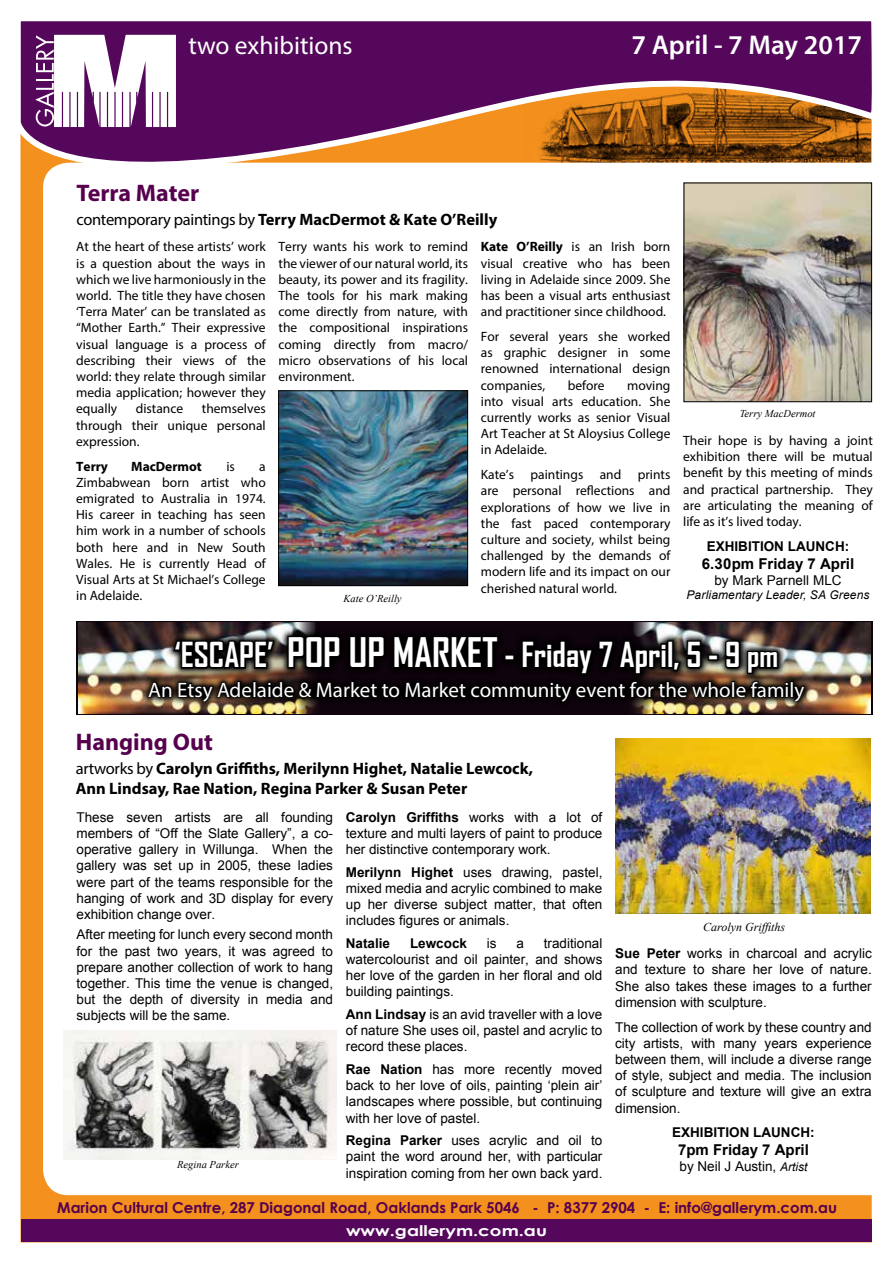
<style>
.page{position:relative;width:893px;height:1263px;background:#fff}
.page>*{position:absolute;margin:0;border:0;box-sizing:border-box;transform-origin:0 0}
.t1{font:700 33px "Agency FB";color:#fff}
.t2{font:600 27.15px "Myriad Pro";color:#fff}
.t3{font:25.5px "Myriad Pro";color:#fff}
.t4{font:700 24px "Myriad Pro";color:#56004e}
.t5{font:21px "Myriad Pro";color:#fff}
.t6{font:700 16.5px/19.8px "Myriad Pro";color:#000}
.t7{font:700 15px "Century Gothic";color:#56004e}
.t8{font:700 15px "Arial";color:#000}
.t9{font:700 14.7px "Century Gothic";color:#fff;scale:1.24 1}
.t10{font:13.5px/16.2px "Myriad Pro";color:#000;text-align:justify}
.t11{font:13.5px/16.2px "Arial";color:#000;text-align:justify}
.t12{font:700 13.5px "Arial";color:#000}
.t13{font:700 13.5px "Myriad Pro";color:#000}
.t14{font:italic 12px "Arial";letter-spacing:.01em;color:#000}
.t15{font:italic 12px "Times New Roman";color:#000}
.t16{font:italic 10.5px "Times New Roman";color:#000}
.s1{font-weight:400}
.s2{font-weight:700}
.s3{font-size:39px}
.s4{font-size:30px}
.s5{font-style:italic;font-size:12px}
</style>
<div class="page">
<div style="left:21px;top:67px;width:851px;height:1175px;background:#f4901d"></div>
<div style="left:43px;top:187px;width:830px;height:1008px;background:#fff"></div>
<svg style="left:20px;top:21px;width:853px;height:166px;background:#8c4e68"></svg>
<svg style="left:35px;top:35px;width:141px;height:92px"></svg>
<div style="left:21px;top:1220px;width:851px;height:22px;background:#54075b"></div>
<img style="left:686px;top:185px;width:184px;height:215px">
<div style="left:684px;top:183px;width:188px;height:219px;border:1px solid #000"></div>
<img style="left:281px;top:393px;width:185px;height:191px">
<div style="left:279px;top:391px;width:189px;height:195px;border:1px solid #000"></div>
<img style="left:64px;top:1030px;width:273px;height:130px">
<img style="left:615px;top:739px;width:255px;height:174px">
<img style="left:78px;top:623px;width:69px;height:90px">
<img style="left:806px;top:623px;width:65px;height:90px">
<svg style="left:147px;top:600px;width:659px;height:148px;background:#76706b"></svg>
<h3 class="t3" style="left:188px;top:30px;width:166px">two exhibitions</h3>
<h2 class="t2" style="left:631px;top:28px;width:232px">7 April - 7 May 2017</h2>
<h3 class="t4" style="left:77px;top:177px;width:124px">Terra Mater</h3>
<p class="t6" style="left:77px;top:209px;width:422px"><span class="s1">contemporary paintings by</span> Terry MacDermot &amp; Kate O’Reilly</p>
<p class="t10" style="left:76px;top:239px;width:191px">At the heart of these artists’ work is a question about the ways in which we live harmoniously in the world. The title they have chosen ‘Terra Mater’ can be translated as “Mother Earth.” Their expressive visual language is a process of describing their views of the world: they relate through similar media application; however they equally</p>
<p class="t10" style="left:279px;top:239px;width:191px">Terry wants his work to remind the viewer of our natural world, its beauty, its power and its fragility.<br>The tools for his mark making come directly from nature, with the compositional inspirations coming directly from macro/ micro observations of his local environment.</p>
<p class="t10" style="left:481px;top:239px;width:191px"><span class="s2">Kate O’Reilly</span> is an Irish born visual creative who has been living in Adelaide since 2009. She has been a visual arts enthusiast and practitioner since childhood.</p>
<p class="t10" style="left:481px;top:328px;width:191px">For several years she worked as graphic designer in some renowned international design companies,</p>
<p class="t10" style="left:568px;top:377px;width:38px">before</p>
<p class="t10" style="left:481px;top:377px;width:191px;text-indent:146px">moving into visual arts education. She currently works as senior Visual Art Teacher at St Aloysius College in Adelaide.</p>
<p class="t10" style="left:481px;top:466px;width:191px">Kate’s paintings and prints are personal reflections and explorations of how we live in the fast paced contemporary culture and society, whilst being challenged by the demands of modern life and its impact on our cherished natural world.</p>
<p class="t10" style="left:76px;top:401px;width:191px;text-indent:126px">themselves through their unique personal expression.</p>
<p class="t13" style="left:76px;top:457px;width:33px">Terry</p>
<p class="t13" style="left:131px;top:457px;width:72px">MacDermot</p>
<p class="t10" style="left:226px;top:458px;width:10px">is</p>
<p class="t10" style="left:136px;top:401px;width:49px">distance</p>
<p class="t16" style="left:740px;top:406px;width:77px">Terry MacDermot</p>
<p class="t10" style="left:683px;top:432px;width:191px">Their hope is by having a joint exhibition there will be mutual benefit by this meeting of minds and practical partnership. They are articulating the meaning of life as it’s lived today.</p>
<p class="t12" style="left:707px;top:537px;width:144px">EXHIBITION LAUNCH:</p>
<p class="t8" style="left:702px;top:553px;width:154px">6.30pm Friday 7 April</p>
<p class="t11" style="left:714px;top:572px;width:129px">by Mark Parnell MLC</p>
<p class="t14" style="left:687px;top:587px;width:184px">Parliamentary Leader, SA Greens</p>
<p class="t10" style="left:76px;top:458px;width:191px;text-indent:183px">a Zimbabwean born artist who emigrated to Australia in 1974.<br>His career in teaching has seen him work in a number of schools both here and in New South Wales. He is currently Head of Visual Arts at St Michael’s College in Adelaide.</p>
<p class="t16" style="left:344px;top:591px;width:60px">Kate O’Reilly</p>
<h1 class="t1" style="left:174px;top:634px;width:605px">‘ESCAPE’ <span class="s3">POP UP MARKET</span> - Friday 7 April, 5 - 9 <span class="s4">pm</span></h1>
<h3 class="t5" style="left:148px;top:677px;width:657px">An Etsy Adelaide &amp; Market to Market community event for the whole family</h3>
<h3 class="t4" style="left:76px;top:726px;width:138px">Hanging Out</h3>
<p class="t6" style="left:76px;top:758px;width:459px"><span class="s1">artworks by</span> Carolyn Griffiths, Merilynn Highet, Natalie Lewcock,<br>Ann Lindsay, Rae Nation, Regina Parker &amp; Susan Peter</p>
<p class="t11" style="left:77px;top:809px;width:258px">These seven artists are all founding members of “Off the Slate Gallery”, a co&shy;operative gallery in Willunga. When the gallery was set up in 2005, these ladies were part of the teams responsible for the hanging of work and 3D display for every exhibition change over.</p>
<p class="t11" style="left:77px;top:927px;width:258px">After meeting for lunch every second month for the past two years, it was agreed to prepare another collection of work to hang together. This time the venue is changed, but the depth of diversity in media and subjects will be the same.</p>
<p class="t16" style="left:177px;top:1158px;width:63px">Regina Parker</p>
<p class="t11" style="left:346px;top:809px;width:258px"><span class="s2">Carolyn Griffiths</span> works with a lot of texture and multi layers of paint to produce her distinctive contemporary work.</p>
<p class="t11" style="left:346px;top:864px;width:258px"><span class="s2">Merilynn Highet</span> uses drawing, pastel, mixed media and acrylic combined to make up her diverse subject matter, that often includes figures or animals.</p>
<p class="t12" style="left:346px;top:934px;width:46px">Natalie</p>
<p class="t12" style="left:410px;top:934px;width:59px">Lewcock</p>
<p class="t11" style="left:487px;top:935px;width:11px">is</p>
<p class="t11" style="left:516px;top:935px;width:9px">a</p>
<p class="t11" style="left:346px;top:935px;width:258px;text-indent:198px">traditional watercolourist and oil painter, and shows her love of the garden in her floral and old building paintings.</p>
<p class="t11" style="left:346px;top:1006px;width:258px"><span class="s2">Ann Lindsay</span> is an avid traveller with a love of nature She uses oil, pastel and acrylic to record these places.</p>
<p class="t11" style="left:346px;top:1061px;width:258px"><span class="s2">Rae Nation</span> has more recently moved back to her love of oils, painting ‘plein air’ landscapes where possible, but continuing with her love of pastel.</p>
<p class="t11" style="left:346px;top:1132px;width:258px"><span class="s2">Regina Parker</span> uses acrylic and oil to paint the word around her, with particular inspiration coming from her own back yard.</p>
<p class="t15" style="left:703px;top:918px;width:83px">Carolyn Griffiths</p>
<p class="t11" style="left:615px;top:945px;width:258px"><span class="s2">Sue Peter</span> works in charcoal and acrylic and texture to share her love of nature.<br>She also takes these images to a further dimension with sculpture.</p>
<p class="t11" style="left:615px;top:1019px;width:258px">The collection of work by these country and city artists, with many years experience between them, will include a diverse range of style, subject and media. The inclusion of sculpture and texture will give an extra dimension.</p>
<p class="t12" style="left:672px;top:1123px;width:144px">EXHIBITION LAUNCH:</p>
<p class="t8" style="left:678px;top:1140px;width:132px">7pm Friday 7 April</p>
<p class="t11" style="left:679px;top:1159px;width:129px">by Neil J Austin, <span class="s5">Artist</span></p>
<p class="t7" style="left:57px;top:1196px;width:781px">Marion Cultural Centre, 287 Diagonal Road, Oaklands Park 5046 - P: 8377 2904 - E: info@gallerym.com.au</p>
<p class="t9" style="left:346px;top:1219px;width:164px">www.gallerym.com.au</p>
</div>
